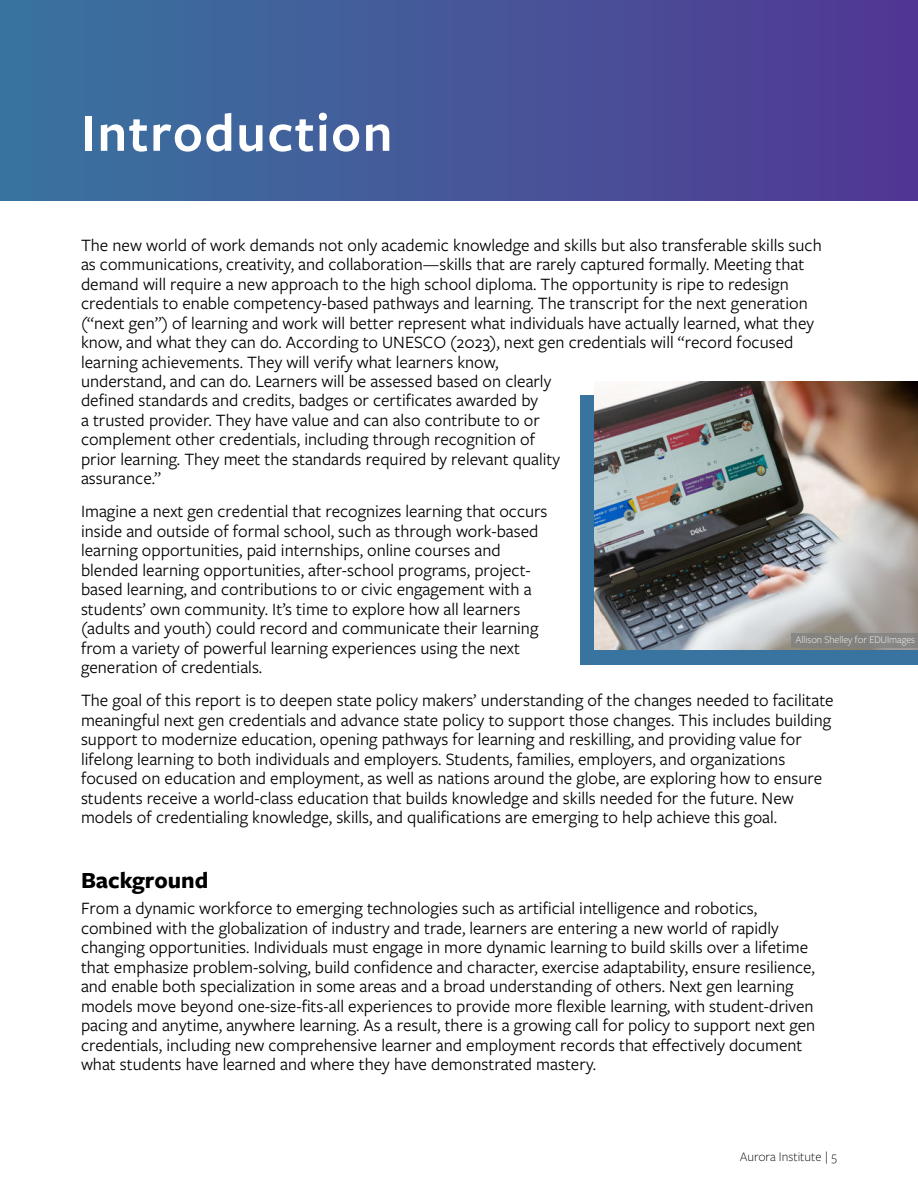
<style>
.page{position:relative;width:918px;height:1188px;background:#fff}
.page>*{position:absolute;margin:0;border:0;box-sizing:border-box;transform-origin:0 0}
.t1{font:600 55.5px "Freight Sans Pro";letter-spacing:.025em;color:#fff}
.t2{font:700 24px "Freight Sans Pro";color:#000}
.t3{font:18px/19.5px "Freight Sans Pro";color:#000}
.t4{font:300 13.5px "Freight Sans Pro";color:#000}
.t5{font:300 10.5px "Freight Sans Pro";color:#fff}
</style>
<div class="page">
<div style="left:0;top:0;width:918px;height:200px;background:linear-gradient(to right,#39759f,#523893)"></div>
<div style="left:581px;top:395px;width:337px;height:270px;background:#3973a0"></div>
<img style="left:594px;top:381px;width:324px;height:268px">
<div style="left:791px;top:633px;width:126px;height:14px;background:#7f8080"></div>
<h1 class="t1" style="left:81px;top:111px;width:313px">Introduction</h1>
<p class="t3" style="left:81px;top:237px;width:742px">The new world of work demands not only academic knowledge and skills but also transferable skills such as communications, creativity, and collaboration—skills that are rarely captured formally. Meeting that demand will require a new approach to the high school diploma. The opportunity is ripe to redesign credentials to enable competency-based pathways and learning. The transcript for the next generation (“next gen”) of learning and work will better represent what individuals have actually learned, what they know, and what they can do. According to UNESCO (2023), next gen credentials will “record focused learning achievements. They will verify what learners know,<br>understand, and can do. Learners will be assessed based on clearly<br>defined standards and credits, badges or certificates awarded by<br>a trusted provider. They have value and can also contribute to or<br>complement other credentials, including through recognition of<br>prior learning. They meet the standards required by relevant quality<br>assurance.”</p>
<p class="t3" style="left:81px;top:504px;width:468px">Imagine a next gen credential that recognizes learning that occurs inside and outside of formal school, such as through work-based learning opportunities, paid internships, online courses and blended learning opportunities, after-school programs, project&shy;based learning, and contributions to or civic engagement with a students’ own community. It’s time to explore how all learners (adults and youth) could record and communicate their learning from a variety of powerful learning experiences using the next generation of credentials.</p>
<p class="t3" style="left:81px;top:693px;width:754px">The goal of this report is to deepen state policy makers’ understanding of the changes needed to facilitate meaningful next gen credentials and advance state policy to support those changes. This includes building support to modernize education, opening pathways for learning and reskilling, and providing value for lifelong learning to both individuals and employers. Students, families, employers, and organizations focused on education and employment, as well as nations around the globe, are exploring how to ensure students receive a world-class education that builds knowledge and skills needed for the future. New models of credentialing knowledge, skills, and qualifications are emerging to help achieve this goal.</p>
<p class="t5" style="left:795px;top:636px;width:121px">Allison Shelley for EDUImages</p>
<h2 class="t2" style="left:81px;top:870px;width:129px">Background</h2>
<p class="t3" style="left:81px;top:900px;width:736px">From a dynamic workforce to emerging technologies such as artificial intelligence and robotics, combined with the globalization of industry and trade, learners are entering a new world of rapidly changing opportunities. Individuals must engage in more dynamic learning to build skills over a lifetime that emphasize problem-solving, build confidence and character, exercise adaptability, ensure resilience, and enable both specialization in some areas and a broad understanding of others. Next gen learning models move beyond one-size-fits-all experiences to provide more flexible learning, with student-driven pacing and anytime, anywhere learning. As a result, there is a growing call for policy to support next gen credentials, including new comprehensive learner and employment records that effectively document what students have learned and where they have demonstrated mastery.</p>
<p class="t4" style="left:740px;top:1152px;width:99px">Aurora Institute | 5</p>
</div>
